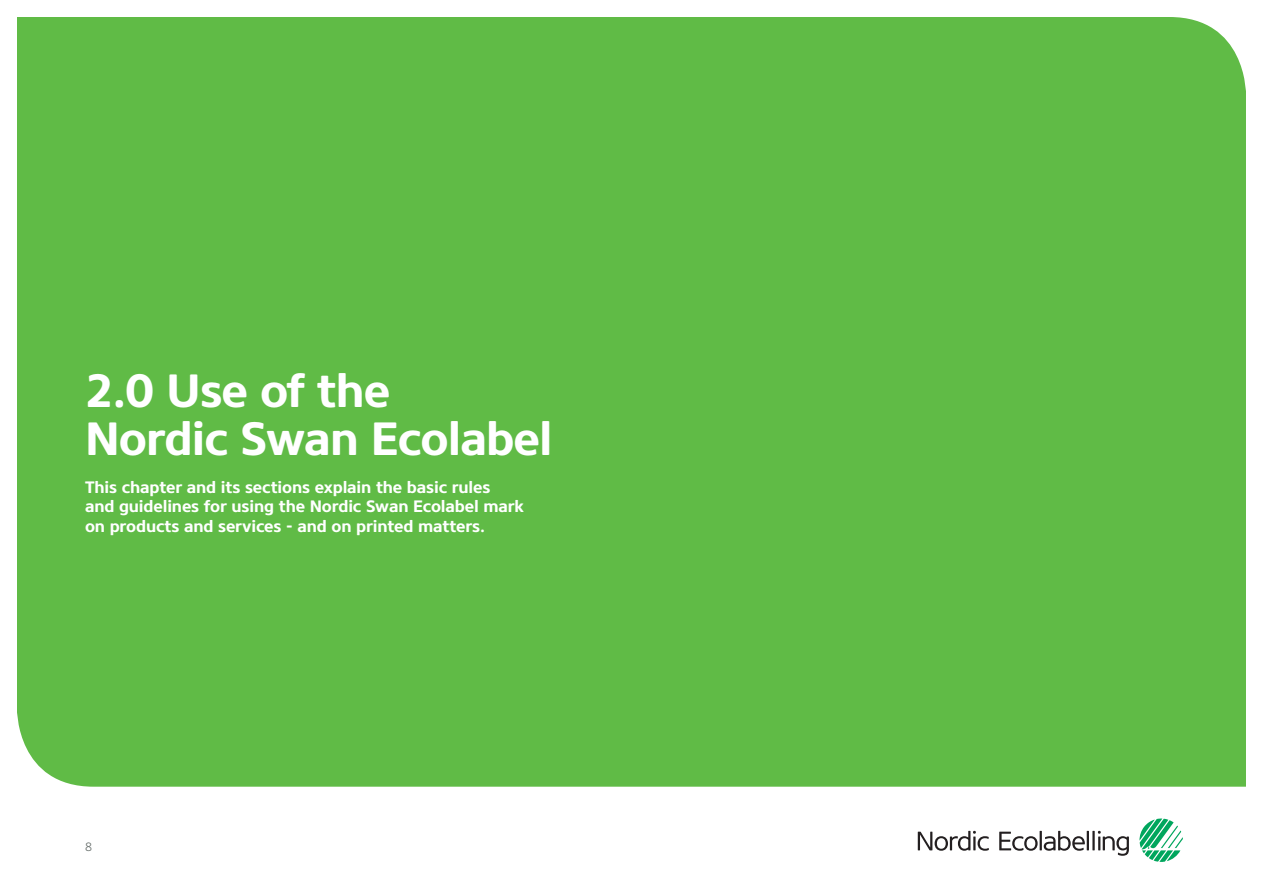
<style>
.page{position:relative;width:1263px;height:893px;background:#fff}
.page>*{position:absolute;margin:0;border:0;box-sizing:border-box;transform-origin:0 0}
.t1{font:700 46.5px/48px "Core Sans NR65";letter-spacing:-.02em;color:#fff}
.t2{font:700 16.5px/19.5px "Core Sans NR65";letter-spacing:-.01em;color:#fff}
.t3{font:300 12px "Core Sans NR35";color:#606865}
</style>
<div class="page">
<svg style="left:1139px;top:818px;width:44px;height:44px"></svg>
<svg style="left:918px;top:831px;width:71px;height:20px"></svg>
<svg style="left:999px;top:831px;width:90px;height:20px"></svg>
<hr style="left:1092px;top:831px;width:3px;height:19px;background:#231f20">
<svg style="left:1098px;top:831px;width:31px;height:25px"></svg>
<div style="left:17px;top:17px;width:1229px;height:770px;background:#60bb46"></div>
<p class="t1" style="left:85px;top:367px;width:469px">2.0 Use of the<br>Nordic Swan Ecolabel</p>
<p class="t2" style="left:85px;top:477px;width:440px">This chapter and its sections explain the basic rules and guidelines for using the Nordic Swan Ecolabel mark on products and services - and on printed matters.</p>
<p class="t3" style="left:85px;top:839px;width:9px">8</p>
</div>
